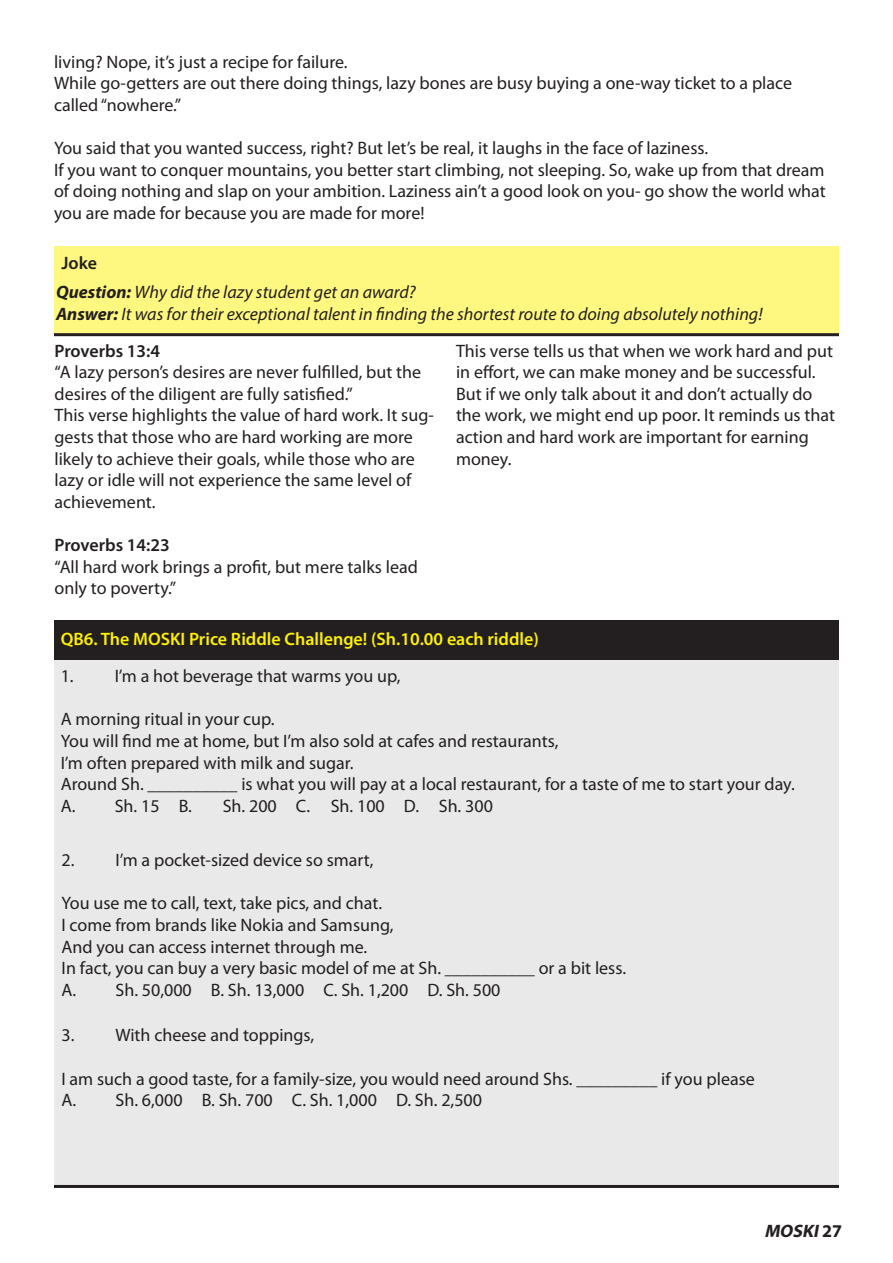
<style>
.page{position:relative;width:893px;height:1263px;background:#fff}
.page>*{position:absolute;margin:0;border:0;box-sizing:border-box;transform-origin:0 0}
.t1{font:18px/21.6px "Myriad Pro";color:#231f20}
.t2{font:italic 18px "Myriad Pro";color:#231f20}
.t3{font:600 18px "Myriad Pro";color:#fff101}
.t4{font:600 18px "Myriad Pro";color:#231f20}
.t5{font:italic 700 18px "Myriad Pro";color:#231f20}
.s1{font-weight:700}
.s2{font-style:normal}
</style>
<div class="page">
<div style="left:54px;top:650px;width:785px;height:536px;background:#e9e9e9"></div>
<div style="left:54px;top:246px;width:785px;height:89px;background:#fff880"></div>
<div style="left:54px;top:621px;width:785px;height:39px;background:#231f20"></div>
<hr style="left:54px;top:1185px;width:785px;height:3px;background:#231f20">
<hr style="left:54px;top:333px;width:785px;height:3px;background:#231f20">
<p class="t1" style="left:54px;top:50px;width:295px">living? Nope, it’s just a recipe for failure.</p>
<p class="t1" style="left:54px;top:72px;width:740px">While go-getters are out there doing things, lazy bones are busy buying a one-way ticket to a place called “nowhere.”</p>
<p class="t1" style="left:54px;top:137px;width:656px">You said that you wanted success, right? But let’s be real, it laughs in the face of laziness.</p>
<p class="t1" style="left:54px;top:158px;width:773px;text-align:justify">If you want to conquer mountains, you better start climbing, not sleeping. So, wake up from that dream of doing nothing and slap on your ambition. Laziness ain’t a good look on you- go show the world what you are made for because you are made for more!</p>
<p class="t4" style="left:62px;top:251px;width:37px">Joke</p>
<p class="t2" style="left:56px;top:281px;width:361px"><span class="s1">Question:</span> Why did the lazy student get an award?</p>
<p class="t2" style="left:56px;top:303px;width:708px"><span class="s1">Answer:</span> It was for their exceptional talent in finding the shortest route to doing absolutely nothing!</p>
<p class="t4" style="left:55px;top:339px;width:107px">Proverbs 13:4</p>
<p class="t1" style="left:55px;top:361px;width:368px">“A lazy person’s desires are never fulfilled, but the desires of the diligent are fully satisfied.”</p>
<p class="t1" style="left:55px;top:404px;width:381px">This verse highlights the value of hard work. It sug&shy;gests that those who are hard working are more likely to achieve their goals, while those who are lazy or idle will not experience the same level of achievement.</p>
<p class="t4" style="left:55px;top:534px;width:117px">Proverbs 14:23</p>
<p class="t1" style="left:55px;top:556px;width:365px">“All hard work brings a profit, but mere talks lead only to poverty.”</p>
<p class="t1" style="left:456px;top:340px;width:381px">This verse tells us that when we work hard and put in effort, we can make money and be successful.<br>But if we only talk about it and don’t actually do the work, we might end up poor. It reminds us that action and hard work are important for earning money.</p>
<p class="t3" style="left:61px;top:628px;width:480px">QB6. The MOSKI Price Riddle Challenge! (Sh.10.00 each riddle)</p>
<p class="t1" style="left:61px;top:665px;width:341px">1. I’m a hot beverage that warms you up,</p>
<p class="t1" style="left:61px;top:708px;width:215px">A morning ritual in your cup.</p>
<p class="t1" style="left:61px;top:730px;width:499px">You will find me at home, but I’m also sold at cafes and restaurants,</p>
<p class="t1" style="left:61px;top:751px;width:294px">I’m often prepared with milk and sugar.</p>
<p class="t1" style="left:61px;top:773px;width:735px">Around Sh. __________ is what you will pay at a local restaurant, for a taste of me to start your day.</p>
<p class="t1" style="left:61px;top:795px;width:133px">A. Sh. 15 B.</p>
<p class="t1" style="left:223px;top:795px;width:272px">Sh. 200 C. Sh. 100 D. Sh. 300</p>
<p class="t1" style="left:62px;top:849px;width:313px">2. I’m a pocket-sized device so smart,</p>
<p class="t1" style="left:62px;top:892px;width:322px">You use me to call, text, take pics, and chat.</p>
<p class="t1" style="left:62px;top:914px;width:333px">I come from brands like Nokia and Samsung,</p>
<p class="t1" style="left:62px;top:935px;width:307px">And you can access internet through me.</p>
<p class="t1" style="left:62px;top:957px;width:566px">In fact, you can buy a very basic model of me at Sh. __________ or a bit less.</p>
<p class="t1" style="left:62px;top:979px;width:440px">A. Sh. 50,000 B. Sh. 13,000 C. Sh. 1,200 D. Sh. 500</p>
<p class="t1" style="left:62px;top:1024px;width:254px">3. With cheese and toppings,</p>
<p class="t1" style="left:62px;top:1067px;width:695px">I am such a good taste, for a family-size, you would need around Shs. _________ if you please</p>
<p class="t1" style="left:62px;top:1089px;width:422px">A. Sh. 6,000 B. Sh. 700 C. Sh. 1,000 D. Sh. 2,500</p>
<p class="t5" style="left:764px;top:1220px;width:79px">MOSKI<span class="s2">2 7</span></p>
</div>
